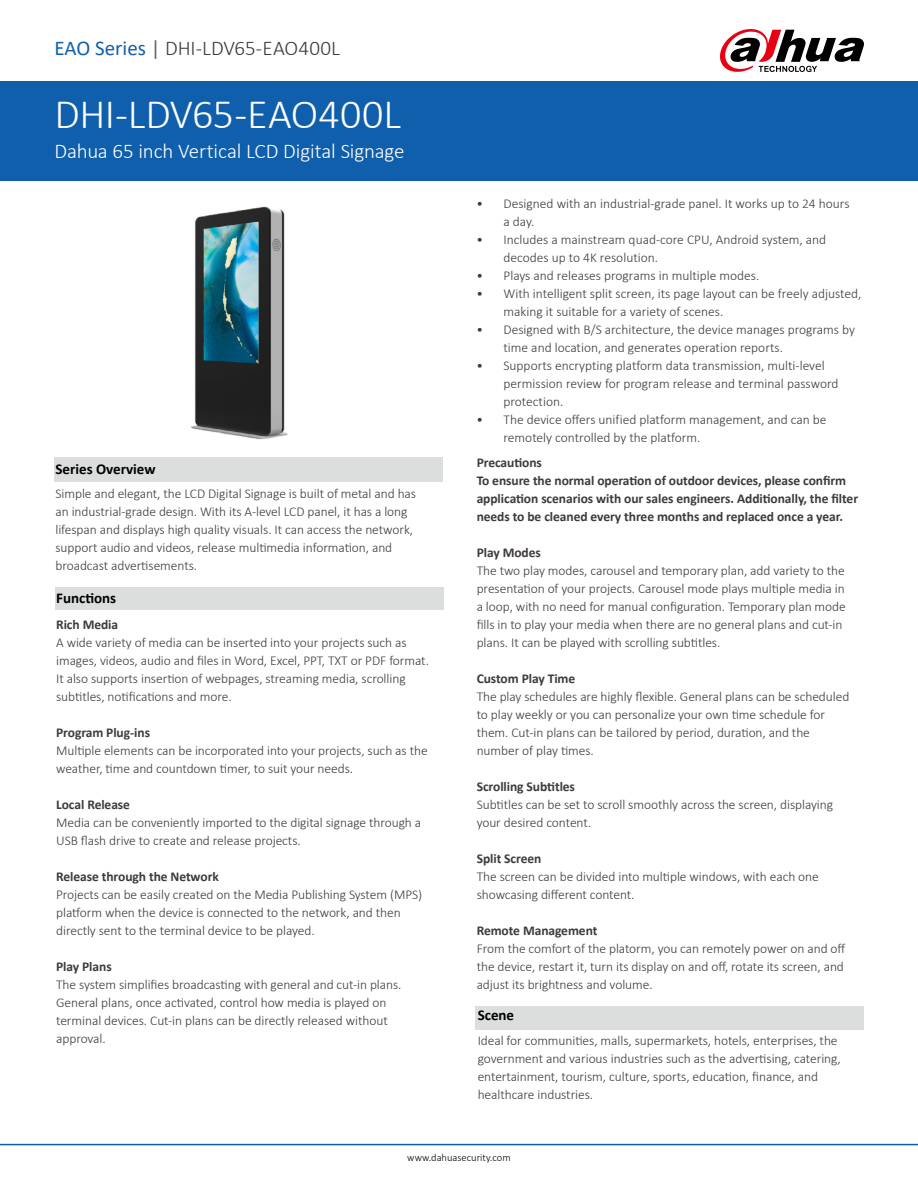
<style>
.page{position:relative;width:918px;height:1188px;background:#fff}
.page>*{position:absolute;margin:0;border:0;box-sizing:border-box;transform-origin:0 0}
.t1{font:300 42px "Calibri";letter-spacing:-.01em;color:#fff}
.t2{font:300 21px "Calibri";letter-spacing:-.01em;color:#fff}
.t3{font:300 21px "Calibri";letter-spacing:-.005em;color:#3e3a39}
.t4{font:700 15px "Calibri";color:#000}
.t5{font:300 13.5px/18px "Calibri";letter-spacing:-.005em;color:#3e3a39}
.t6{font:700 13.5px/18px "Calibri";letter-spacing:-.005em;color:#3e3a39}
.t7{font:300 10.5px "Calibri";color:#000}
.s1{font-weight:400;color:#0f5fad}
.s2{font-weight:400;color:#656464}
</style>
<div class="page">
<div style="left:0;top:81px;width:918px;height:100px;background:#0f5fad"></div>
<hr style="left:0;top:1144px;width:918px;height:1px;background:#0f5fad">
<svg style="left:720px;top:29px;width:144px;height:43px"></svg>
<div style="left:475px;top:1006px;width:389px;height:23px;background:#dcdddd"></div>
<div style="left:54px;top:457px;width:389px;height:25px;background:#dcdddd"></div>
<div style="left:56px;top:587px;width:388px;height:23px;background:#dcdddd"></div>
<img style="left:191px;top:206px;width:97px;height:233px">
<h2 class="t3" style="left:55px;top:35px;width:287px"><span class="s1">EAO Series</span> <span class="s2">|</span> DHI-LDV65-EAO400L</h2>
<h1 class="t1" style="left:55px;top:88px;width:348px">DHI-LDV65-EAO400L</h1>
<h2 class="t2" style="left:55px;top:138px;width:351px">Dahua 65 inch Vertical LCD Digital Signage</h2>
<p class="t4" style="left:56px;top:458px;width:102px">Series Overview</p>
<p class="t5" style="left:56px;top:485px;width:362px">Simple and elegant, the LCD Digital Signage is built of metal and has an industrial-grade design. With its A-level LCD panel, it has a long lifespan and displays high quality visuals. It can access the network, support audio and videos, release multimedia information, and broadcast advertisements.</p>
<p class="t4" style="left:56px;top:588px;width:62px">Functions</p>
<p class="t6" style="left:56px;top:615px;width:64px">Rich Media</p>
<p class="t5" style="left:56px;top:633px;width:374px">A wide variety of media can be inserted into your projects such as images, videos, audio and files in Word, Excel, PPT, TXT or PDF format.<br>It also supports insertion of webpages, streaming media, scrolling subtitles, notifications and more.</p>
<p class="t6" style="left:56px;top:723px;width:95px">Program Plug-ins</p>
<p class="t5" style="left:56px;top:741px;width:373px">Multiple elements can be incorporated into your projects, such as the weather, time and countdown timer, to suit your needs.</p>
<p class="t6" style="left:56px;top:795px;width:75px">Local Release</p>
<p class="t5" style="left:56px;top:813px;width:367px">Media can be conveniently imported to the digital signage through a<br>USB flash drive to create and release projects.</p>
<p class="t6" style="left:56px;top:867px;width:164px">Release through the Network</p>
<p class="t5" style="left:56px;top:885px;width:368px">Projects can be easily created on the Media Publishing System (MPS) platform when the device is connected to the network, and then directly sent to the terminal device to be played.</p>
<p class="t6" style="left:56px;top:957px;width:57px">Play Plans</p>
<p class="t5" style="left:56px;top:975px;width:347px">The system simplifies broadcasting with general and cut-in plans.<br>General plans, once activated, control how media is played on terminal devices. Cut-in plans can be directly released without approval.</p>
<p class="t5" style="left:504px;top:194px;width:348px;text-indent:-27px">• Designed with an industrial-grade panel. It works up to 24 hours a day.</p>
<p class="t5" style="left:504px;top:230px;width:324px;text-indent:-27px">• Includes a mainstream quad-core CPU, Android system, and decodes up to 4K resolution.</p>
<p class="t5" style="left:477px;top:266px;width:285px">• Plays and releases programs in multiple modes.</p>
<p class="t5" style="left:504px;top:284px;width:360px;text-indent:-27px">• With intelligent split screen, its page layout can be freely adjusted, making it suitable for a variety of scenes.</p>
<p class="t5" style="left:504px;top:320px;width:353px;text-indent:-27px">• Designed with B/S architecture, the device manages programs by time and location, and generates operation reports.</p>
<p class="t5" style="left:504px;top:356px;width:337px;text-indent:-27px">• Supports encrypting platform data transmission, multi-level permission review for program release and terminal password protection.</p>
<p class="t5" style="left:504px;top:410px;width:325px;text-indent:-27px">• The device offers unified platform management, and can be remotely controlled by the platform.</p>
<p class="t6" style="left:477px;top:453px;width:383px">Precautions<br>To ensure the normal operation of outdoor devices, please confirm application scenarios with our sales engineers. Additionally, the filter needs to be cleaned every three months and replaced once a year.</p>
<p class="t6" style="left:477px;top:543px;width:66px">Play Modes</p>
<p class="t5" style="left:477px;top:561px;width:371px">The two play modes, carousel and temporary plan, add variety to the presentation of your projects. Carousel mode plays multiple media in a loop, with no need for manual configuration. Temporary plan mode fills in to play your media when there are no general plans and cut-in plans. It can be played with scrolling subtitles.</p>
<p class="t6" style="left:477px;top:669px;width:100px">Custom Play Time</p>
<p class="t5" style="left:477px;top:687px;width:374px">The play schedules are highly flexible. General plans can be scheduled to play weekly or you can personalize your own time schedule for them. Cut-in plans can be tailored by period, duration, and the number of play times.</p>
<p class="t6" style="left:477px;top:777px;width:100px">Scrolling Subtitles</p>
<p class="t5" style="left:477px;top:795px;width:358px">Subtitles can be set to scroll smoothly across the screen, displaying your desired content.</p>
<p class="t6" style="left:477px;top:849px;width:66px">Split Screen</p>
<p class="t5" style="left:477px;top:867px;width:344px">The screen can be divided into multiple windows, with each one showcasing different content.</p>
<p class="t6" style="left:477px;top:921px;width:122px">Remote Management</p>
<p class="t5" style="left:477px;top:939px;width:370px;text-align:justify">From the comfort of the platorm, you can remotely power on and off the device, restart it, turn its display on and off, rotate its screen, and adjust its brightness and volume.</p>
<p class="t4" style="left:478px;top:1005px;width:38px">Scene</p>
<p class="t5" style="left:478px;top:1032px;width:365px">Ideal for communities, malls, supermarkets, hotels, enterprises, the government and various industries such as the advertising, catering, entertainment, tourism, culture, sports, education, finance, and healthcare industries.</p>
<p class="t7" style="left:407px;top:1151px;width:105px">www.dahuasecurity.com</p>
</div>
